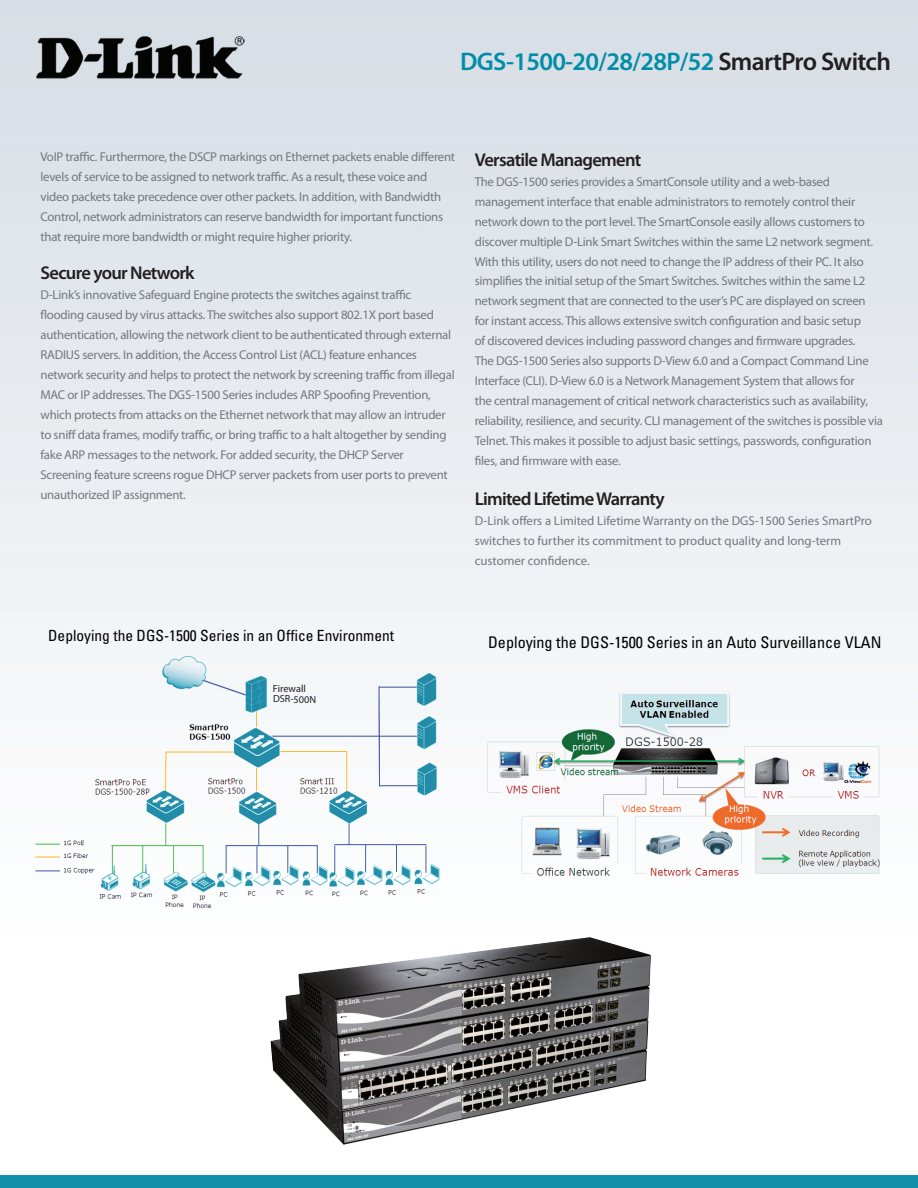
<style>
.page{position:relative;width:918px;height:1188px;background:#fff}
.page>*{position:absolute;margin:0;border:0;box-sizing:border-box;transform-origin:0 0}
.t1{font:600 25.5px "Myriad Pro";letter-spacing:-.025em;color:#008da8}
.t2{font:600 18.6px "Myriad Pro";letter-spacing:-.04em;color:#231f20}
.t3{font:condensed 16.05px "Univers";color:#000}
.t4{font:condensed 15.45px "Univers";color:#000}
.t5{font:12.9px/20px "Myriad Pro";letter-spacing:-.02em;color:#74787d}
.t6{font:12.9px/20px "Myriad Pro";color:#74787d}
.t7{font:10.35px "Myriad Pro";letter-spacing:-.005em;color:#231f20}
.t8{font:10.2px "Myriad Pro";color:#231f20}
.s1{color:#231f20}
</style>
<div class="page">
<img style="left:0;top:0;width:918px;height:1188px">
<img style="left:263px;top:922px;width:403px;height:235px">
<img style="left:487px;top:690px;width:404px;height:190px">
<img style="left:35px;top:653px;width:407px;height:258px">
<div style="left:273px;top:684px;width:43px;height:20px;background:#f5f7f9"></div>
<h1 class="t1" style="left:460px;top:46px;width:432px">DGS-1500-20/28/28P/52 <span class="s1">SmartPro Switch</span></h1>
<p class="t5" style="left:40px;top:147px;width:416px">VoIP traffic. Furthermore, the DSCP markings on Ethernet packets enable different levels of service to be assigned to network traffic. As a result, these voice and video packets take precedence over other packets. In addition, with Bandwidth Control, network administrators can reserve bandwidth for important functions that require more bandwidth or might require higher priority.</p>
<h2 class="t2" style="left:40px;top:261px;width:156px">Secure your Network</h2>
<p class="t5" style="left:40px;top:285px;width:416px">D-Link’s innovative Safeguard Engine protects the switches against traffic flooding caused by virus attacks. The switches also support 802.1X port based authentication, allowing the network client to be authenticated through external RADIUS servers. In addition, the Access Control List (ACL) feature enhances network security and helps to protect the network by screening traffic from illegal MAC or IP addresses. The DGS-1500 Series includes ARP Spoofing Prevention, which protects from attacks on the Ethernet network that may allow an intruder to sniff data frames, modify traffic, or bring traffic to a halt altogether by sending fake ARP messages to the network. For added security, the DHCP Server Screening feature screens rogue DHCP server packets from user ports to prevent unauthorized IP assignment.</p>
<h2 class="t2" style="left:475px;top:148px;width:168px">Versatile Management</h2>
<p class="t5" style="left:475px;top:171px;width:410px">The DGS-1500 series provides a SmartConsole utility and a web-based management interface that enable administrators to remotely control their network down to the port level. The SmartConsole easily allows customers to discover multiple D-Link Smart Switches within the same L2 network segment.<br>With this utility, users do not need to change the IP address of their PC. It also simplifies the initial setup of the Smart Switches. Switches within the same L2 network segment that are connected to the user’s PC are displayed on screen for instant access. This allows extensive switch configuration and basic setup<br>of discovered devices including password changes and firmware upgrades.<br>The DGS-1500 Series also supports D-View 6.0 and a Compact Command Line Interface (CLI). D-View 6.0 is a Network Management System that allows for<br>the central management of critical network characteristics such as availability, reliability, resilience, and security. CLI management of the switches is possible via Telnet. This makes it possible to adjust basic settings, passwords, configuration files, and firmware with ease.</p>
<h2 class="t2" style="left:475px;top:487px;width:191px">Limited Lifetime Warranty</h2>
<p class="t6" style="left:475px;top:510px;width:399px">D-Link offers a Limited Lifetime Warranty on the DGS-1500 Series SmartPro switches to further its commitment to product quality and long-term customer confidence.</p>
<p class="t4" style="left:48px;top:625px;width:348px">Deploying the DGS-1500 Series in an Office Environment</p>
<p class="t8" style="left:273px;top:683px;width:35px">Firewall</p>
<p class="t7" style="left:273px;top:693px;width:45px">DSR-500N</p>
<p class="t3" style="left:488px;top:633px;width:395px">Deploying the DGS-1500 Series in an Auto Surveillance VLAN</p>
</div>
